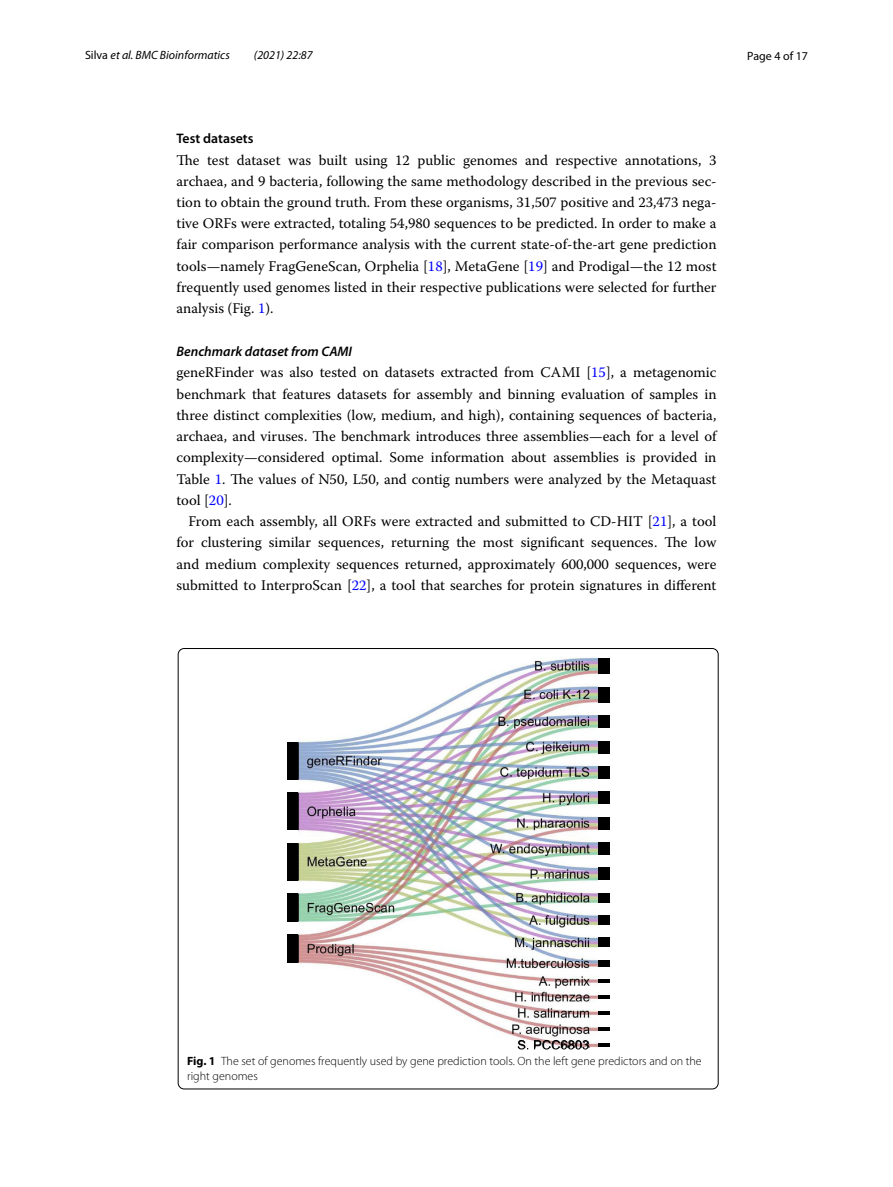
<style>
.page{position:relative;width:893px;height:1187px;background:#fff}
.page>*{position:absolute;margin:0;border:0;box-sizing:border-box;transform-origin:0 0}
.t1{font:14.7px/21.3px "Warnock Pro";color:#000;text-align:justify}
.t2{font:italic 600 13.8px "Myriad Pro";color:#000}
.t3{font:600 13.8px "Myriad Pro";color:#000}
.t4{font:300 12px/15px "Myriad Pro";color:#000}
.t5{font:italic 12px "Myriad Pro";color:#000}
.t6{font:12px "Myriad Pro";color:#000}
.s1{font-style:normal}
.s2{color:#00f}
.s3{font-weight:700}
</style>
<div class="page">
<div style="left:597px;top:915px;width:13px;height:9px;background:#000"></div>
<div style="left:597px;top:893px;width:13px;height:9px;background:#000"></div>
<div style="left:597px;top:715px;width:13px;height:12px;background:#000"></div>
<div style="left:597px;top:658px;width:13px;height:16px;background:#000"></div>
<div style="left:597px;top:740px;width:13px;height:13px;background:#000"></div>
<div style="left:597px;top:766px;width:13px;height:12px;background:#000"></div>
<div style="left:597px;top:686px;width:13px;height:16px;background:#000"></div>
<div style="left:597px;top:791px;width:13px;height:13px;background:#000"></div>
<svg style="left:296px;top:962px;width:314px;height:53px"></svg>
<div style="left:597px;top:937px;width:13px;height:9px;background:#000"></div>
<div style="left:597px;top:959px;width:13px;height:7px;background:#000"></div>
<div style="left:597px;top:816px;width:13px;height:13px;background:#000"></div>
<svg style="left:597px;top:1027px;width:13px;height:3px"></svg>
<div style="left:597px;top:867px;width:13px;height:13px;background:#000"></div>
<svg style="left:597px;top:1043px;width:13px;height:3px"></svg>
<div style="left:597px;top:842px;width:13px;height:12px;background:#000"></div>
<div style="left:287px;top:893px;width:12px;height:28px;background:#000"></div>
<div style="left:287px;top:742px;width:12px;height:37px;background:#000"></div>
<div style="left:287px;top:843px;width:12px;height:37px;background:#000"></div>
<div style="left:287px;top:792px;width:12px;height:38px;background:#000"></div>
<div style="left:287px;top:934px;width:12px;height:28px;background:#000"></div>
<img style="left:299px;top:657px;width:298px;height:390px">
<svg style="left:518px;top:1039px;width:70px;height:10px"></svg>
<p class="t5" style="left:85px;top:48px;width:146px"><span class="s1">Silva</span> et al. BMC Bioinformatics</p>
<p class="t5" style="left:254px;top:48px;width:60px">(2021) 22:87</p>
<p class="t6" style="left:747px;top:48px;width:62px">Page 4 of 17</p>
<p class="t3" style="left:176px;top:130px;width:79px">Test datasets</p>
<p class="t1" style="left:176px;top:149px;width:542px">The test dataset was built using 12 public genomes and respective annotations, 3 archaea, and 9 bacteria, following the same methodology described in the previous sec&shy;tion to obtain the ground truth. From these organisms, 31,507 positive and 23,473 nega&shy;tive ORFs were extracted, totaling 54,980 sequences to be predicted. In order to make a fair comparison performance analysis with the current state-of-the-art gene prediction tools—namely FragGeneScan, Orphelia [<span class="s2">18</span>], MetaGene [<span class="s2">19</span>] and Prodigal—the 12 most frequently used genomes listed in their respective publications were selected for further analysis (Fig. <span class="s2">1</span>).</p>
<p class="t2" style="left:176px;top:343px;width:177px">Benchmark dataset from CAMI</p>
<p class="t1" style="left:176px;top:362px;width:542px">geneRFinder was also tested on datasets extracted from CAMI [<span class="s2">15</span>], a metagenomic benchmark that features datasets for assembly and binning evaluation of samples in three distinct complexities (low, medium, and high), containing sequences of bacteria, archaea, and viruses. The benchmark introduces three assemblies—each for a level of complexity—considered optimal. Some information about assemblies is provided in Table <span class="s2">1</span>. The values of N50, L50, and contig numbers were analyzed by the Metaquast tool [<span class="s2">20</span>].</p>
<p class="t1" style="left:176px;top:510px;width:541px;text-indent:12px">From each assembly, all ORFs were extracted and submitted to CD-HIT [<span class="s2">21</span>], a tool for clustering similar sequences, returning the most significant sequences. The low and medium complexity sequences returned, approximately 600,000 sequences, were submitted to InterproScan [<span class="s2">22</span>], a tool that searches for protein signatures in different</p>
<p class="t4" style="left:187px;top:1053px;width:516px"><span class="s3">Fig. 1</span> The set of genomes frequently used by gene prediction tools. On the left gene predictors and on the right genomes</p>
</div>
